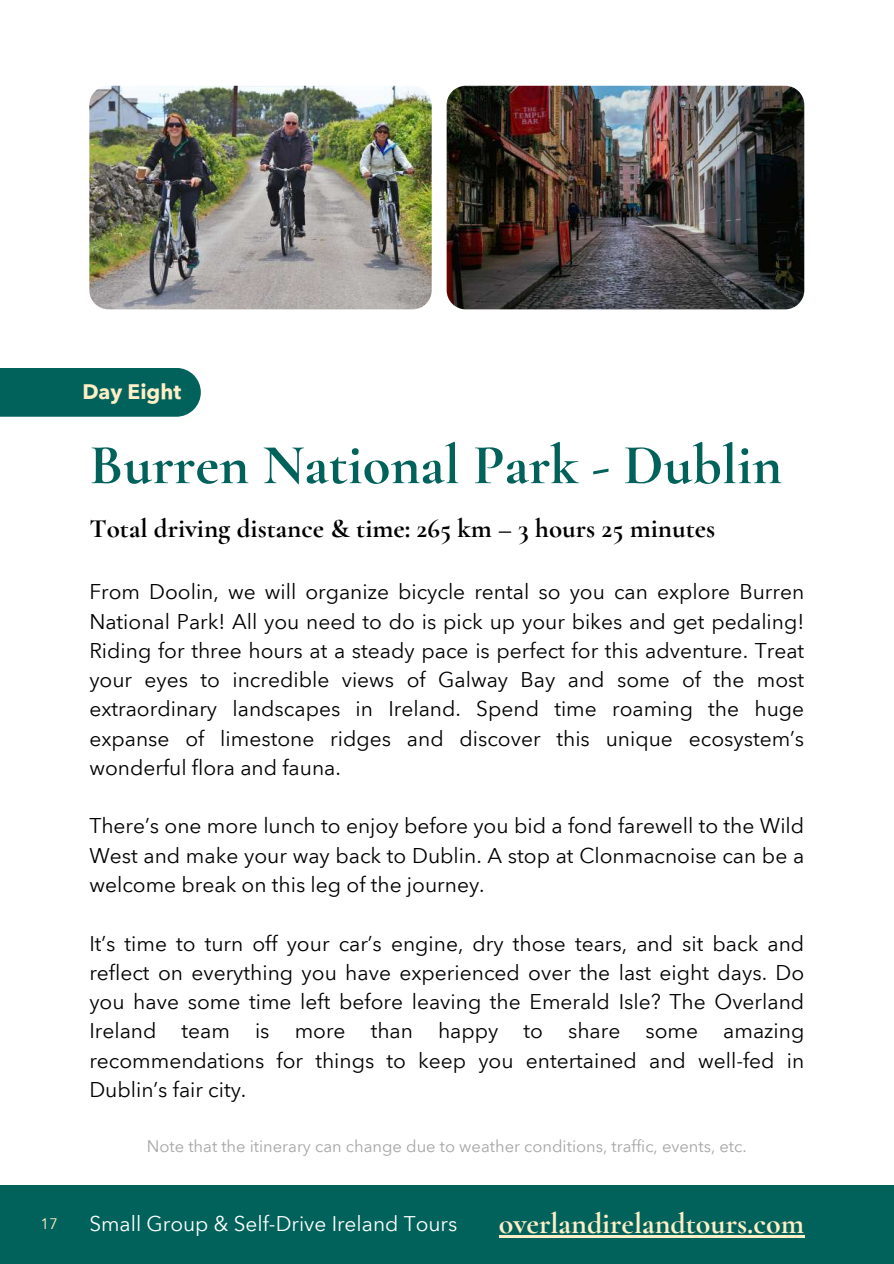
<style>
.page{position:relative;width:894px;height:1264px;background:#fff}
.page>*{position:absolute;margin:0;border:0;box-sizing:border-box;transform-origin:0 0}
.t1{font:700 57px "Cormorant Garamond";color:#00625b}
.t2{font:700 30px "Cormorant Garamond";color:#ffeec6}
.t3{font:700 27px "Cormorant Garamond";color:#000}
.t4{font:21px/29.2px "Avenir Next Arabic";color:#000;text-align:justify}
.t5{font:700 21px "Avenir Next Arabic";color:#ffeec6}
.t6{font:20.85px "Avenir Next Arabic";color:#fff}
.t7{font:16.5px "Avenir Next Arabic";color:#a6a6a6}
.t8{font:15px "Avenir Next Arabic";color:#ffeec6}
</style>
<div class="page">
<div style="left:0;top:1184px;width:893px;height:79px;background:#00625b"></div>
<hr style="left:498px;top:1235px;width:306px;height:2px;background:#ffeec6">
<div style="left:0;top:368px;width:201px;height:49px;background:#00625b"></div>
<img style="left:89px;top:86px;width:342px;height:223px;border-radius:19px">
<img style="left:446px;top:86px;width:357px;height:223px;border-radius:19px">
<p class="t5" style="left:82px;top:379px;width:100px">Day Eight</p>
<h1 class="t1" style="left:89px;top:430px;width:694px">Burren National Park - Dublin</h1>
<p class="t3" style="left:89px;top:512px;width:627px">Total driving distance &amp; time: 265 km – 3 hours 25 minutes</p>
<p class="t4" style="left:89px;top:577px;width:716px">From Doolin, we will organize bicycle rental so you can explore Burren National Park! All you need to do is pick up your bikes and get pedaling!<br>Riding for three hours at a steady pace is perfect for this adventure. Treat your eyes to incredible views of Galway Bay and some of the most extraordinary landscapes in Ireland. Spend time roaming the huge expanse of limestone ridges and discover this unique ecosystem’s wonderful flora and fauna.</p>
<p class="t4" style="left:89px;top:811px;width:716px">There’s one more lunch to enjoy before you bid a fond farewell to the Wild West and make your way back to Dublin. A stop at Clonmacnoise can be a welcome break on this leg of the journey.</p>
<p class="t4" style="left:89px;top:928px;width:716px">It’s time to turn off your car’s engine, dry those tears, and sit back and reflect on everything you have experienced over the last eight days. Do you have some time left before leaving the Emerald Isle? The Overland Ireland team is more than happy to share some amazing recommendations for things to keep you entertained and well-fed in Dublin’s fair city.</p>
<p class="t7" style="left:147px;top:1136px;width:601px">Note that the itinerary can change due to weather conditions, traffic, events, etc.</p>
<p class="t8" style="left:40px;top:1214px;width:19px">17</p>
<p class="t6" style="left:89px;top:1211px;width:369px">Small Group &amp; Self-Drive Ireland Tours</p>
<h2 class="t2" style="left:498px;top:1205px;width:307px">overlandirelandtours.com</h2>
</div>
